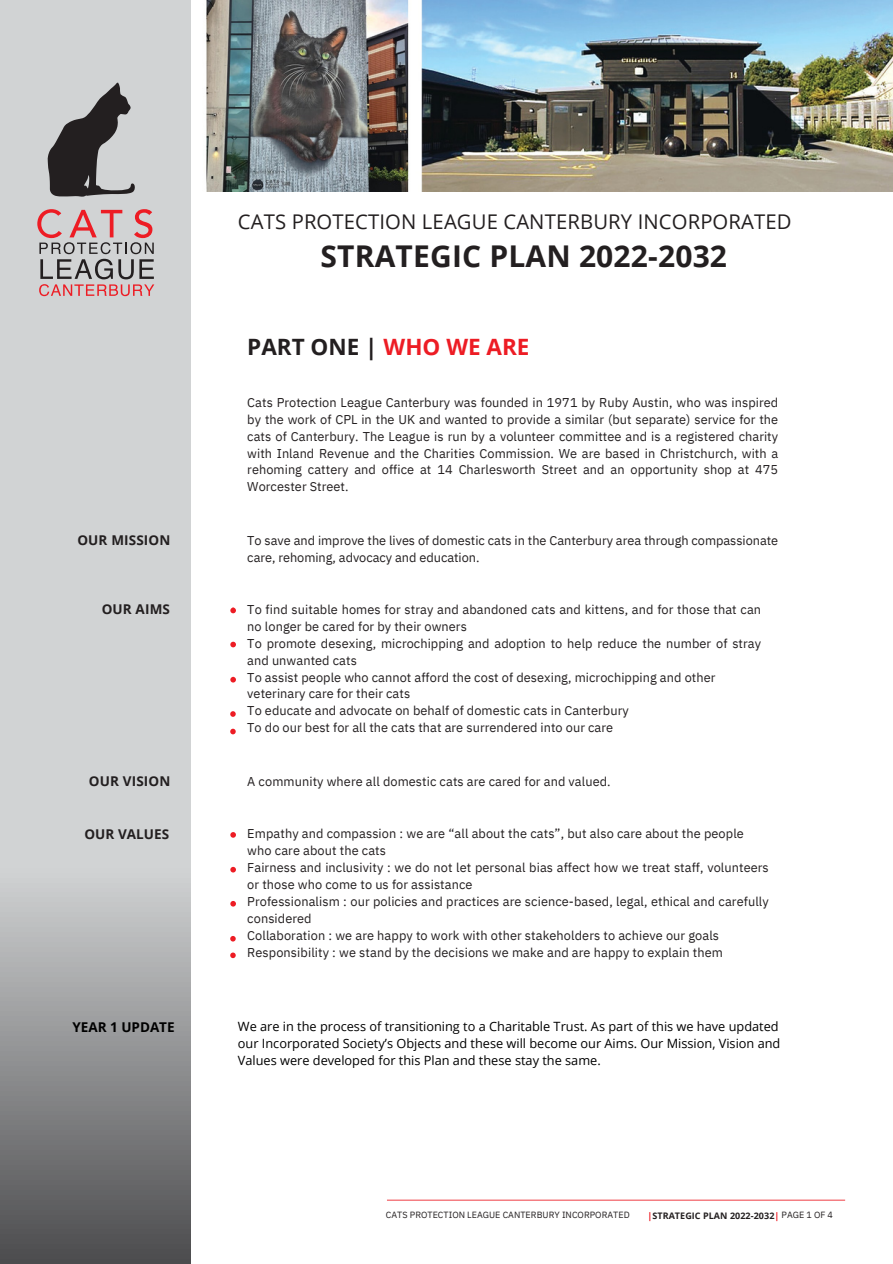
<style>
.page{position:relative;width:893px;height:1264px;background:#fff}
.page>*{position:absolute;margin:0;border:0;box-sizing:border-box;transform-origin:0 0}
.t1{font:700 30px "Open Sans";letter-spacing:.005em;color:#231f20}
.t2{font:700 22.5px "Open Sans";color:#231f20}
.t3{font:20.25px "Open Sans";letter-spacing:.005em;color:#231f20}
.t4{font:700 13.5px "Open Sans";letter-spacing:.01em;color:#231f20}
.t5{font:700 13.5px "Open Sans";color:#000}
.t6{font:12.75px/16.8px "IBM Plex Sans";letter-spacing:.005em;color:#231f20}
.t7{font:12.75px/17px "Open Sans";color:#000}
.t8{font:9px "IBM Plex Sans";color:#231f20}
.t9{font:700 9px "Open Sans";letter-spacing:.005em;color:#231f20}
.s1{color:#ed1c24}
</style>
<div class="page">
<svg style="left:0;top:0;width:191px;height:1263px;background:#babbbd"></svg>
<svg style="left:37px;top:209px;width:117px;height:87px;background:#c1a8aa"></svg>
<svg style="left:47px;top:82px;width:88px;height:115px;background:#7e7d7e"></svg>
<svg style="left:230px;top:607px;width:6px;height:6px"></svg>
<svg style="left:230px;top:641px;width:6px;height:6px"></svg>
<svg style="left:230px;top:677px;width:6px;height:5px"></svg>
<svg style="left:230px;top:711px;width:6px;height:5px"></svg>
<svg style="left:230px;top:728px;width:6px;height:6px"></svg>
<svg style="left:230px;top:832px;width:6px;height:5px"></svg>
<svg style="left:230px;top:866px;width:6px;height:6px"></svg>
<svg style="left:230px;top:901px;width:6px;height:5px"></svg>
<svg style="left:230px;top:936px;width:6px;height:5px"></svg>
<svg style="left:230px;top:952px;width:6px;height:6px"></svg>
<hr style="left:387px;top:1199px;width:458px;height:1px;background:#ed1c24">
<img style="left:206px;top:0;width:686px;height:191px">
<p class="t3" style="left:238px;top:207px;width:555px">CATS PROTECTION LEAGUE CANTERBURY INCORPORATED</p>
<p class="t1" style="left:320px;top:235px;width:408px">STRATEGIC PLAN 2022-2032</p>
<p class="t2" style="left:247px;top:331px;width:284px">PART ONE | <span class="s1">WHO WE ARE</span></p>
<p class="t6" style="left:247px;top:394px;width:532px;text-align:justify">Cats Protection League Canterbury was founded in 1971 by Ruby Austin, who was inspired by the work of CPL in the UK and wanted to provide a similar (but separate) service for the cats of Canterbury. The League is run by a volunteer committee and is a registered charity with Inland Revenue and the Charities Commission. We are based in Christchurch, with a rehoming cattery and office at 14 Charlesworth Street and an opportunity shop at 475<br>Worcester Street.</p>
<p class="t4" style="left:77px;top:530px;width:94px">OUR MISSION</p>
<p class="t6" style="left:247px;top:532px;width:532px">To save and improve the lives of domestic cats in the Canterbury area through compassionate care, rehoming, advocacy and education.</p>
<p class="t4" style="left:102px;top:599px;width:70px">OUR AIMS</p>
<p class="t6" style="left:247px;top:601px;width:515px">To find suitable homes for stray and abandoned cats and kittens, and for those that can no longer be cared for by their owners</p>
<p class="t6" style="left:247px;top:634px;width:515px">To promote desexing, microchipping and adoption to help reduce the number of stray and unwanted cats</p>
<p class="t6" style="left:247px;top:668px;width:469px">To assist people who cannot afford the cost of desexing, microchipping and other veterinary care for their cats</p>
<p class="t6" style="left:247px;top:702px;width:383px">To educate and advocate on behalf of domestic cats in Canterbury</p>
<p class="t6" style="left:247px;top:719px;width:367px">To do our best for all the cats that are surrendered into our care</p>
<p class="t4" style="left:89px;top:772px;width:83px">OUR VISION</p>
<p class="t6" style="left:247px;top:773px;width:365px">A community where all domestic cats are cared for and valued.</p>
<p class="t4" style="left:84px;top:824px;width:86px">OUR VALUES</p>
<p class="t6" style="left:247px;top:825px;width:498px">Empathy and compassion : we are “all about the cats”, but also care about the people who care about the cats</p>
<p class="t6" style="left:247px;top:859px;width:523px">Fairness and inclusivity : we do not let personal bias affect how we treat staff, volunteers or those who come to us for assistance</p>
<p class="t6" style="left:247px;top:892px;width:523px">Professionalism : our policies and practices are science-based, legal, ethical and carefully considered</p>
<p class="t6" style="left:247px;top:926px;width:477px">Collaboration : we are happy to work with other stakeholders to achieve our goals<br>Responsibility : we stand by the decisions we make and are happy to explain them</p>
<p class="t5" style="left:72px;top:1017px;width:104px">YEAR 1 UPDATE</p>
<p class="t7" style="left:238px;top:1017px;width:544px">We are in the process of transitioning to a Charitable Trust. As part of this we have updated our Incorporated Society’s Objects and these will become our Aims. Our Mission, Vision and<br>Values were developed for this Plan and these stay the same.</p>
<p class="t8" style="left:386px;top:1209px;width:245px">CATS PROTECTION LEAGUE CANTERBURY INCORPORATED</p>
<p class="t9" style="left:647px;top:1209px;width:134px"><span class="s1">|</span>STRATEGIC PLAN 2022-2032<span class="s1">|</span></p>
<p class="t8" style="left:781px;top:1209px;width:53px">PAGE 1 OF 4</p>
</div>
